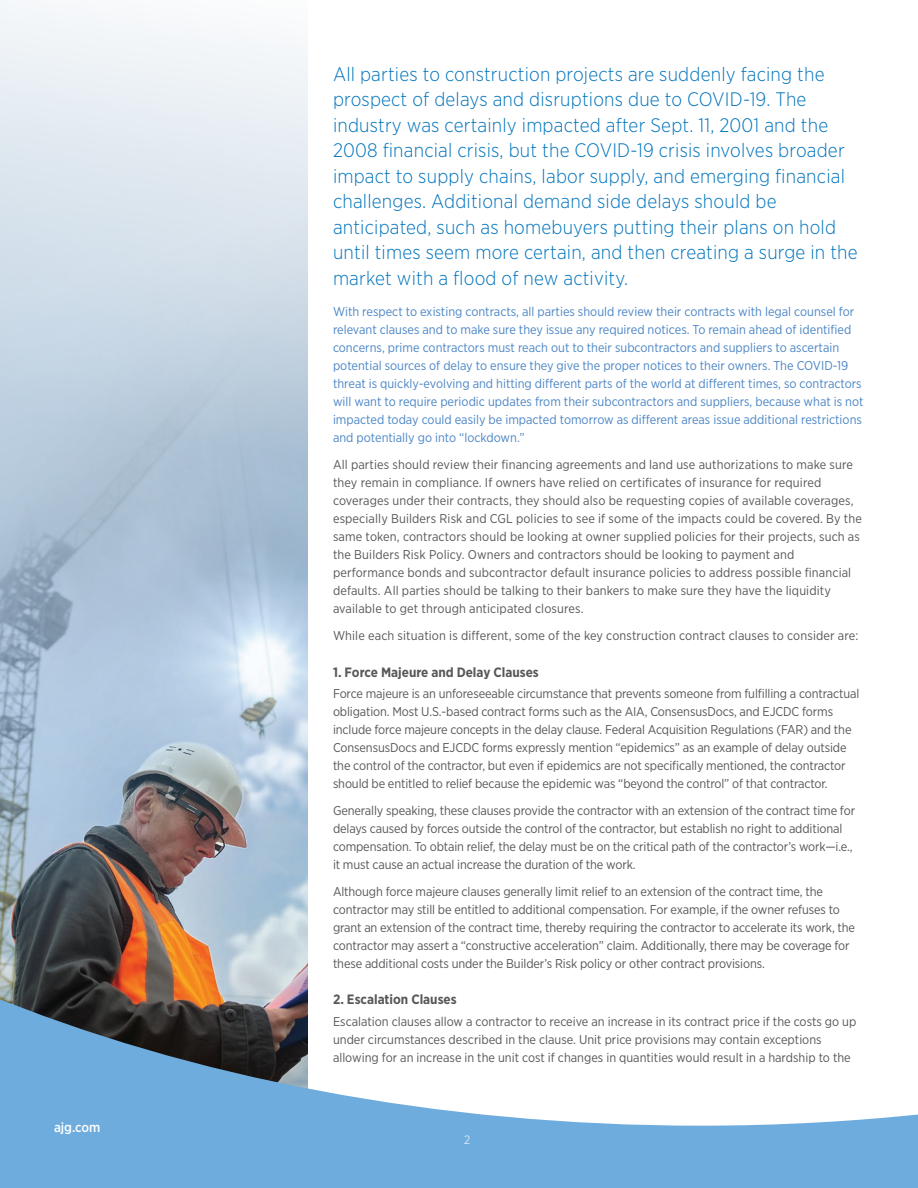
<style>
.page{position:relative;width:918px;height:1188px;background:#fff}
.page>*{position:absolute;margin:0;border:0;box-sizing:border-box;transform-origin:0 0}
.t1{font:300 19.5px/25.5px "Gotham Narrow";letter-spacing:.01em;color:#0174bc}
.t2{font:700 13.5px "Gotham Narrow";color:#57585a}
.t3{font:500 13.5px "Gotham Narrow";color:#fff}
.t4{font:12.75px/18px "Gotham Narrow";letter-spacing:-.01em;color:#57585a}
.t5{font:12.75px/18px "Gotham Narrow";letter-spacing:.01em;color:#57585a}
.t6{font:12.75px/18px "Gotham Narrow";color:#4c86c6}
.t7{font:300 12px "Gotham Narrow";color:#fff}
</style>
<div class="page">
<img style="left:0;top:960px;width:308px;height:34px">
<svg style="left:0;top:2px;width:308px;height:958px"></svg>
<svg style="left:0;top:994px;width:918px;height:194px;fill:#6eacdd"></svg>
<p class="t3" style="left:54px;top:1119px;width:48px">ajg.com</p>
<p class="t1" style="left:333px;top:60px;width:526px">All parties to construction projects are suddenly facing the prospect of delays and disruptions due to COVID-19. The industry was certainly impacted after Sept. 11, 2001 and the 2008 financial crisis, but the COVID-19 crisis involves broader impact to supply chains, labor supply, and emerging financial challenges. Additional demand side delays should be anticipated, such as homebuyers putting their plans on hold until times seem more certain, and then creating a surge in the market with a flood of new activity.</p>
<p class="t6" style="left:333px;top:302px;width:532px">With respect to existing contracts, all parties should review their contracts with legal counsel for relevant clauses and to make sure they issue any required notices. To remain ahead of identified concerns, prime contractors must reach out to their subcontractors and suppliers to ascertain potential sources of delay to ensure they give the proper notices to their owners. The COVID-19 threat is quickly-evolving and hitting different parts of the world at different times, so contractors will want to require periodic updates from their subcontractors and suppliers, because what is not impacted today could easily be impacted tomorrow as different areas issue additional restrictions and potentially go into “lockdown.”</p>
<p class="t5" style="left:333px;top:455px;width:531px">All parties should review their financing agreements and land use authorizations to make sure they remain in compliance. If owners have relied on certificates of insurance for required coverages under their contracts, they should also be requesting copies of available coverages, especially Builders Risk and CGL policies to see if some of the impacts could be covered. By the same token, contractors should be looking at owner supplied policies for their projects, such as the Builders Risk Policy. Owners and contractors should be looking to payment and performance bonds and subcontractor default insurance policies to address possible financial defaults. All parties should be talking to their bankers to make sure they have the liquidity available to get through anticipated closures.</p>
<p class="t5" style="left:333px;top:626px;width:527px">While each situation is different, some of the key construction contract clauses to consider are:</p>
<p class="t2" style="left:333px;top:663px;width:207px">1. Force Majeure and Delay Clauses</p>
<p class="t4" style="left:333px;top:684px;width:528px">Force majeure is an unforeseeable circumstance that prevents someone from fulfilling a contractual obligation. Most U.S.-based contract forms such as the AIA, ConsensusDocs, and EJCDC forms include force majeure concepts in the delay clause. Federal Acquisition Regulations (FAR) and the ConsensusDocs and EJCDC forms expressly mention “epidemics” as an example of delay outside the control of the contractor, but even if epidemics are not specifically mentioned, the contractor should be entitled to relief because the epidemic was “beyond the control” of that contractor.</p>
<p class="t4" style="left:333px;top:801px;width:524px">Generally speaking, these clauses provide the contractor with an extension of the contract time for delays caused by forces outside the control of the contractor, but establish no right to additional compensation. To obtain relief, the delay must be on the critical path of the contractor’s work—i.e., it must cause an actual increase the duration of the work.</p>
<p class="t4" style="left:333px;top:882px;width:524px">Although force majeure clauses generally limit relief to an extension of the contract time, the contractor may still be entitled to additional compensation. For example, if the owner refuses to grant an extension of the contract time, thereby requiring the contractor to accelerate its work, the contractor may assert a “constructive acceleration” claim. Additionally, there may be coverage for these additional costs under the Builder’s Risk policy or other contract provisions.</p>
<p class="t2" style="left:333px;top:991px;width:125px">2. Escalation Clauses</p>
<p class="t4" style="left:333px;top:1012px;width:525px">Escalation clauses allow a contractor to receive an increase in its contract price if the costs go up under circumstances described in the clause. Unit price provisions may contain exceptions allowing for an increase in the unit cost if changes in quantities would result in a hardship to the</p>
<p class="t7" style="left:464px;top:1132px;width:8px">2</p>
</div>
